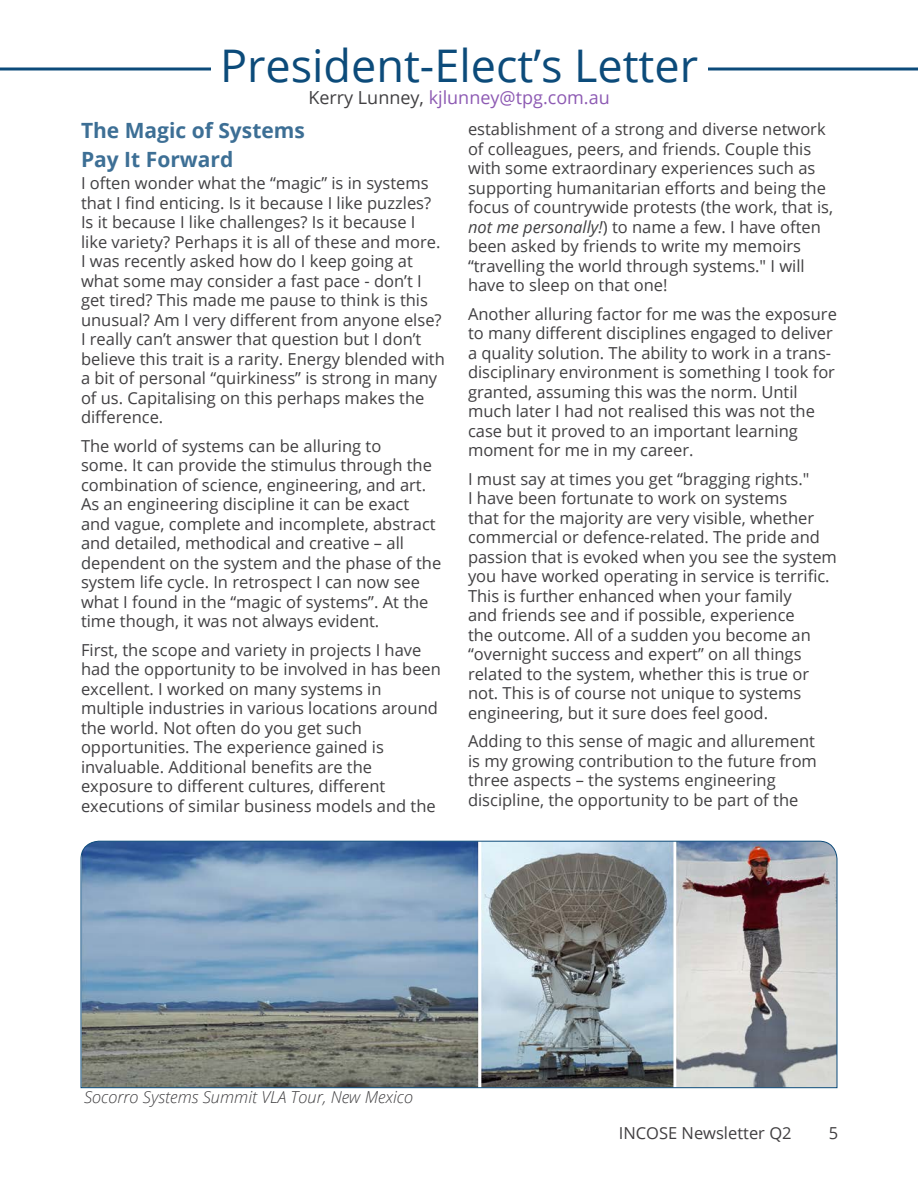
<style>
.page{position:relative;width:918px;height:1188px;background:#fff}
.page>*{position:absolute;margin:0;border:0;box-sizing:border-box;transform-origin:0 0}
.Page_Title{font:45px "Open Sans";color:#0c4b7a}
.t1{font:700 21px/28.2px "Open Sans";color:#3d6f95}
.Subtitles{font:18px "Open Sans";color:#8d5ab3}
.t2{font:16.5px/19.5px "Open Sans";color:#414042}
.t3{font:italic 300 16.5px "Open Sans";color:#414042}
.t4{font:16.5px "Open Sans";color:#413f41}
.s1{color:#414042}
.s2{font-style:italic}
</style>
<div class="page">
<hr style="left:0;top:68px;width:918px;height:2px;background:#0c4b7a">
<div style="left:211px;top:43px;width:496px;height:66px;background:#fff"></div>
<img style="left:80px;top:840px;width:758px;height:248px">
<p class="Page_Title" style="left:220px;top:34px;width:480px">President-Elect’s Letter</p>
<p class="Subtitles" style="left:308px;top:85px;width:303px"><span class="s1">Kerry Lunney,</span> kjlunney@tpg.com.au</p>
<p class="t1" style="left:81px;top:116px;width:225px">The Magic of Systems<br>Pay It Forward</p>
<p class="t2" style="left:81px;top:173px;width:365px">I often wonder what the “magic” is in systems that I find enticing. Is it because I like puzzles?<br>Is it because I like challenges? Is it because I like variety? Perhaps it is all of these and more.<br>I was recently asked how do I keep going at what some may consider a fast pace - don’t I get tired? This made me pause to think is this unusual? Am I very different from anyone else?<br>I really can’t answer that question but I don’t believe this trait is a rarity. Energy blended with a bit of personal “quirkiness” is strong in many of us. Capitalising on this perhaps makes the difference.</p>
<p class="t2" style="left:81px;top:436px;width:362px">The world of systems can be alluring to<br>some. It can provide the stimulus through the combination of science, engineering, and art.<br>As an engineering discipline it can be exact and vague, complete and incomplete, abstract and detailed, methodical and creative – all dependent on the system and the phase of the system life cycle. In retrospect I can now see what I found in the “magic of systems”. At the time though, it was not always evident.</p>
<p class="t2" style="left:81px;top:640px;width:361px">First, the scope and variety in projects I have had the opportunity to be involved in has been excellent. I worked on many systems in multiple industries in various locations around the world. Not often do you get such opportunities. The experience gained is invaluable. Additional benefits are the exposure to different cultures, different executions of similar business models and the</p>
<p class="t2" style="left:468px;top:119px;width:367px">establishment of a strong and diverse network of colleagues, peers, and friends. Couple this with some extraordinary experiences such as supporting humanitarian efforts and being the focus of countrywide protests (the work, that is, <span class="s2">not me personally!</span>) to name a few. I have often been asked by friends to write my memoirs “travelling the world through systems." I will have to sleep on that one!</p>
<p class="t2" style="left:468px;top:303px;width:370px">Another alluring factor for me was the exposure to many different disciplines engaged to deliver a quality solution. The ability to work in a trans&shy;disciplinary environment is something I took for granted, assuming this was the norm. Until much later I had not realised this was not the case but it proved to an important learning moment for me in my career.</p>
<p class="t2" style="left:468px;top:468px;width:370px">I must say at times you get “bragging rights."<br>I have been fortunate to work on systems<br>that for the majority are very visible, whether commercial or defence-related. The pride and passion that is evoked when you see the system you have worked operating in service is terrific.<br>This is further enhanced when your family<br>and friends see and if possible, experience<br>the outcome. All of a sudden you become an “overnight success and expert” on all things related to the system, whether this is true or not. This is of course not unique to systems engineering, but it sure does feel good.</p>
<p class="t2" style="left:468px;top:731px;width:350px">Adding to this sense of magic and allurement is my growing contribution to the future from three aspects – the systems engineering discipline, the opportunity to be part of the</p>
<p class="t3" style="left:84px;top:1086px;width:331px">Socorro Systems Summit VLA Tour, New Mexico</p>
<p class="t4" style="left:619px;top:1122px;width:174px">INCOSE Newsletter Q2</p>
<p class="t4" style="left:829px;top:1122px;width:11px">5</p>
</div>
